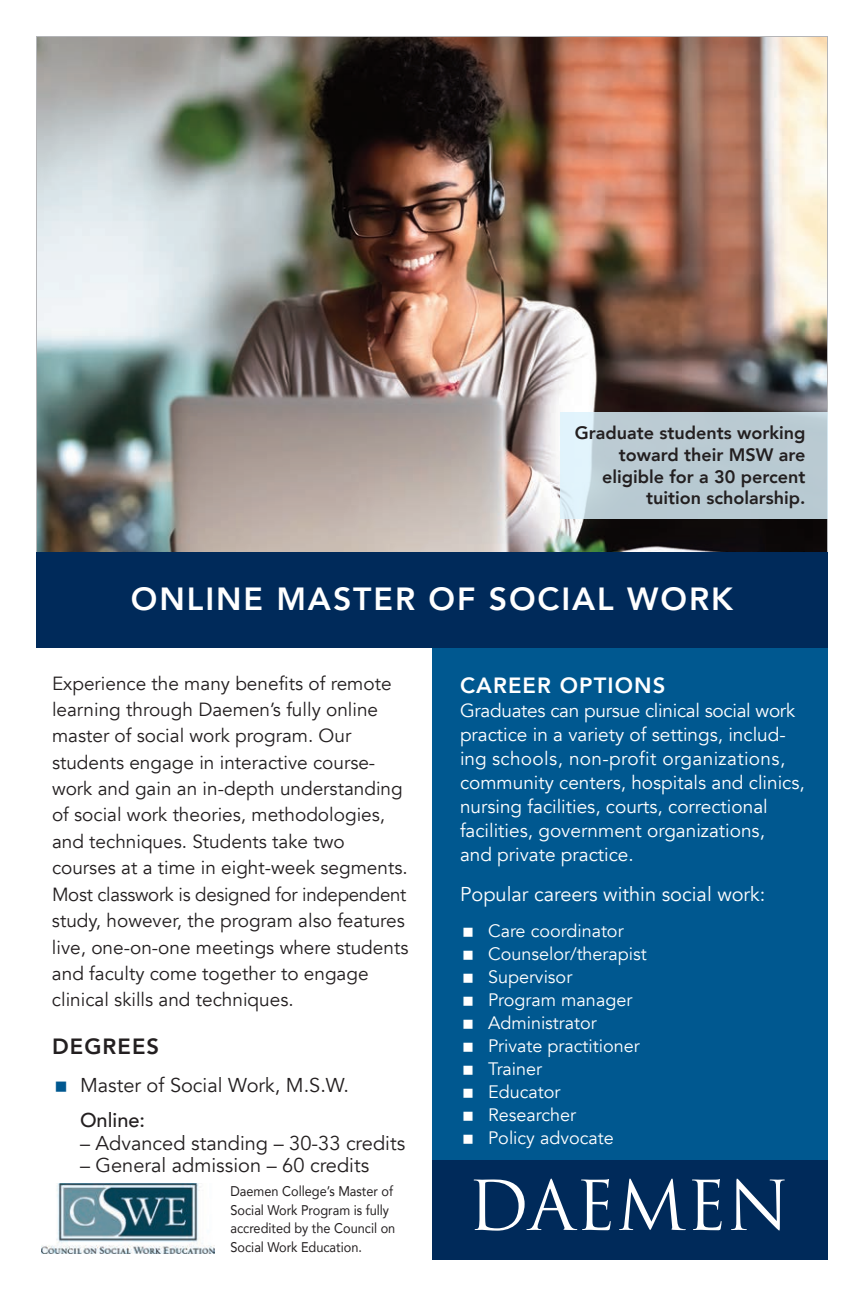
<style>
.page{position:relative;width:864px;height:1296px;background:#fff}
.page>*{position:absolute;margin:0;border:0;box-sizing:border-box;transform-origin:0 0}
.t1{font:800 32px "Avenir";letter-spacing:.06em;color:#fff}
.t2{font:800 22px "Avenir";letter-spacing:.05em;color:#fff}
.t3{font:800 22px "Avenir";letter-spacing:.05em;color:#231f20}
.t4{font:20px "Avenir";color:#231f20}
.t5{font:20px "Avenir";color:#fff}
.t6{font:500 20px "Avenir";color:#231f20}
.t7{font:19px/26.4px "Avenir";color:#231f20}
.t8{font:19px/24px "Avenir";color:#fff}
.t9{font:18px/23px "Avenir";color:#fff}
.t10{font:800 18px/21.8px "Avenir";color:#231f20;text-align:right}
.t11{font:14px/18.8px "Avenir";color:#231f20;scale:.91 1}
</style>
<div class="page">
<img style="left:38px;top:38px;width:788px;height:514px">
<div style="left:36px;top:552px;width:792px;height:96px;background:#002a5a"></div>
<div style="left:432px;top:1154px;width:396px;height:106px;background:#002a5a"></div>
<svg style="left:474px;top:1179px;width:137px;height:52px"></svg>
<svg style="left:619px;top:1179px;width:67px;height:51px"></svg>
<svg style="left:692px;top:1179px;width:30px;height:51px"></svg>
<svg style="left:731px;top:1179px;width:54px;height:52px"></svg>
<div style="left:432px;top:648px;width:396px;height:512px;background:#005890"></div>
<img style="left:42px;top:1184px;width:173px;height:70px">
<div style="left:560px;top:413px;width:268px;height:106px;background:#dcf2fc;opacity:.83"></div>
<p class="t10" style="left:575px;top:422px;width:232px">Graduate students working toward their MSW are eligible for a 30 percent tuition scholarship.</p>
<h1 class="t1" style="left:131px;top:578px;width:604px">ONLINE MASTER OF SOCIAL WORK</h1>
<p class="t7" style="left:52px;top:670px;width:358px">Experience the many benefits of remote learning through Daemen’s fully online master of social work program. Our students engage in interactive course&shy;work and gain an in-depth understanding of social work theories, methodologies, and techniques. Students take two courses at a time in eight-week segments.<br>Most classwork is designed for independent study, however, the program also features live, one-on-one meetings where students and faculty come together to engage clinical skills and techniques.</p>
<p class="t3" style="left:52px;top:1032px;width:109px">DEGREES</p>
<p class="t4" style="left:80px;top:1072px;width:270px">Master of Social Work, M.S.W.</p>
<p class="t6" style="left:80px;top:1107px;width:67px">Online:</p>
<p class="t4" style="left:80px;top:1130px;width:327px">– Advanced standing – 30-33 credits</p>
<p class="t4" style="left:80px;top:1152px;width:291px">– General admission – 60 credits</p>
<p class="t11" style="left:231px;top:1182px;width:183px">Daemen College’s Master of<br>Social Work Program is fully accredited by the Council on<br>Social Work Education.</p>
<p class="t2" style="left:460px;top:671px;width:207px">CAREER OPTIONS</p>
<p class="t8" style="left:460px;top:699px;width:346px">Graduates can pursue clinical social work practice in a variety of settings, includ&shy;ing schools, non-profit organizations, community centers, hospitals and clinics, nursing facilities, courts, correctional facilities, government organizations,<br>and private practice.</p>
<p class="t5" style="left:460px;top:881px;width:307px">Popular careers within social work:</p>
<p class="t9" style="left:488px;top:919px;width:160px">Care coordinator<br>Counselor/therapist<br>Supervisor<br>Program manager<br>Administrator<br>Private practitioner<br>Trainer<br>Educator<br>Researcher<br>Policy advocate</p>
</div>
